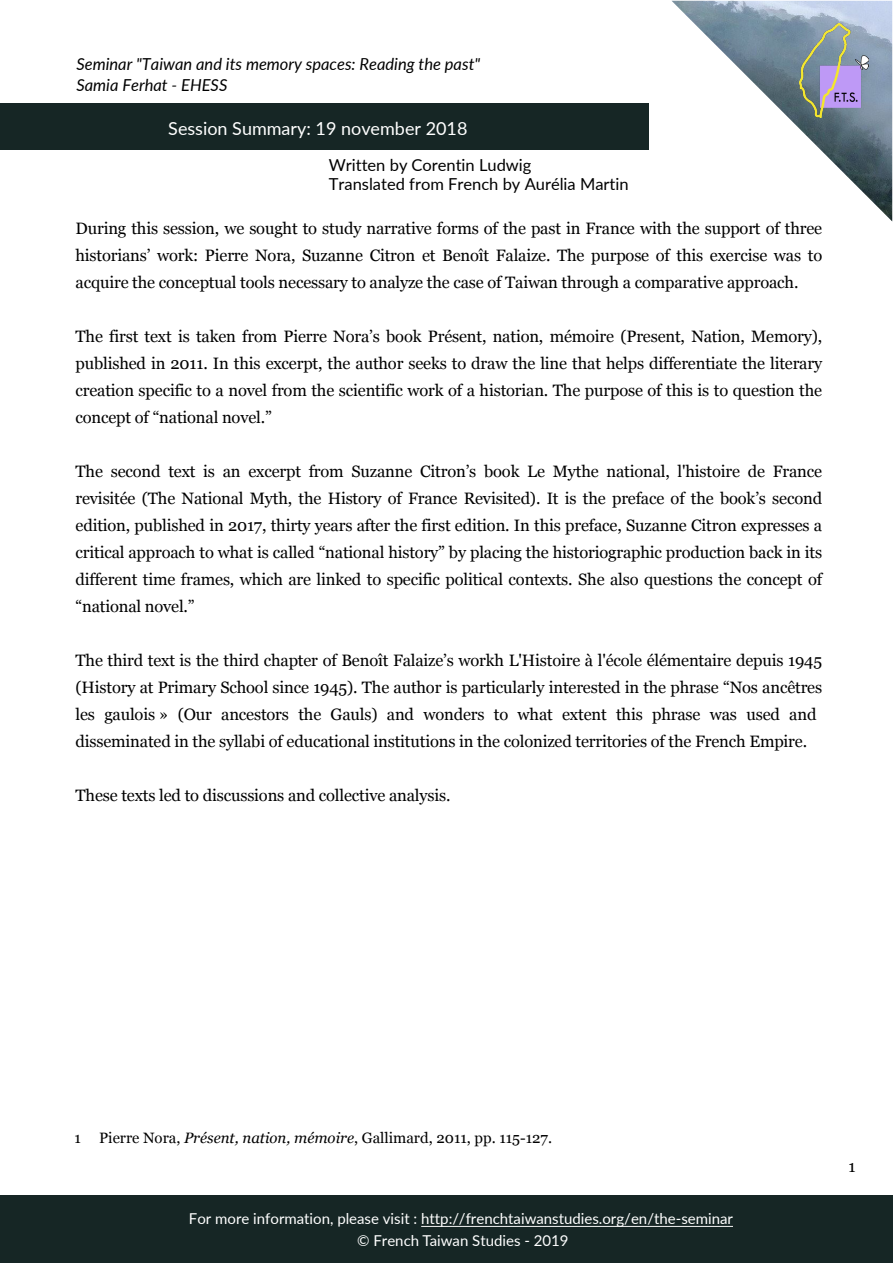
<style>
.page{position:relative;width:893px;height:1263px;background:#fff}
.page>*{position:absolute;margin:0;border:0;box-sizing:border-box;transform-origin:0 0}
.t1{font:18px "Lato";color:#fff}
.t2{font:16.5px/27px "Georgia";letter-spacing:-.01em;color:#000;text-align:justify}
.t3{font:italic 16.5px/21px "Lato";color:#000}
.t4{font:16.5px/19.8px "Lato";color:#000}
.t5{font:15px/22.5px "Lato";color:#fff;text-align:center}
.t6{font:15px "Georgia";color:#000}
.s1{font-style:italic}
</style>
<div class="page">
<img style="left:672px;top:1px;width:220px;height:220px">
<div style="left:0;top:1195px;width:893px;height:68px;background:#162625"></div>
<img style="left:799px;top:23px;width:69px;height:94px">
<div style="left:0;top:104px;width:648px;height:46px;background:#162625"></div>
<hr style="left:421px;top:1226px;width:312px;height:1px;background:#fff">
<p class="t3" style="left:76px;top:52px;width:405px">Seminar "Taiwan and its memory spaces: Reading the past"<br>Samia Ferhat - EHESS</p>
<p class="t1" style="left:168px;top:116px;width:301px">Session Summary: 19 november 2018</p>
<p class="t4" style="left:329px;top:154px;width:301px">Written by Corentin Ludwig<br>Translated from French by Aurélia Martin</p>
<p class="t2" style="left:76px;top:214px;width:748px">During this session, we sought to study narrative forms of the past in France with the support of three historians’ work: Pierre Nora, Suzanne Citron et Benoît Falaize. The purpose of this exercise was to acquire the conceptual tools necessary to analyze the case of Taiwan through a comparative approach.</p>
<p class="t2" style="left:76px;top:322px;width:748px">The first text is taken from Pierre Nora’s book Présent, nation, mémoire (Present, Nation, Memory), published in 2011. In this excerpt, the author seeks to draw the line that helps differentiate the literary creation specific to a novel from the scientific work of a historian. The purpose of this is to question the concept of “national novel.”</p>
<p class="t2" style="left:76px;top:457px;width:748px">The second text is an excerpt from Suzanne Citron’s book Le Mythe national, l'histoire de France revisitée (The National Myth, the History of France Revisited). It is the preface of the book’s second edition, published in 2017, thirty years after the first edition. In this preface, Suzanne Citron expresses a critical approach to what is called “national history” by placing the historiographic production back in its different time frames, which are linked to specific political contexts. She also questions the concept of “national novel.”</p>
<p class="t2" style="left:76px;top:646px;width:748px;text-align:left">The third text is the third chapter of Benoît Falaize’s workh L'Histoire à l'école élémentaire depuis 1945 (History at Primary School since 1945). The author is particularly interested in the phrase “Nos ancêtres les gaulois » (Our ancestors the Gauls) and wonders to what extent this phrase was used and disseminated in the syllabi of educational institutions in the colonized territories of the French Empire.</p>
<p class="t2" style="left:76px;top:781px;width:376px">These texts led to discussions and collective analysis.</p>
<p class="t6" style="left:75px;top:1129px;width:479px">1 Pierre Nora, <span class="s1">Présent, nation, mémoire</span>, Gallimard, 2011, pp. 115-127.</p>
<p class="t5" style="left:189px;top:1206px;width:546px">For more information, please visit : http://frenchtaiwanstudies.org/en/the-seminar © French Taiwan Studies - 2019</p>
<p class="t2" style="left:848px;top:1152px;width:9px">1</p>
</div>
